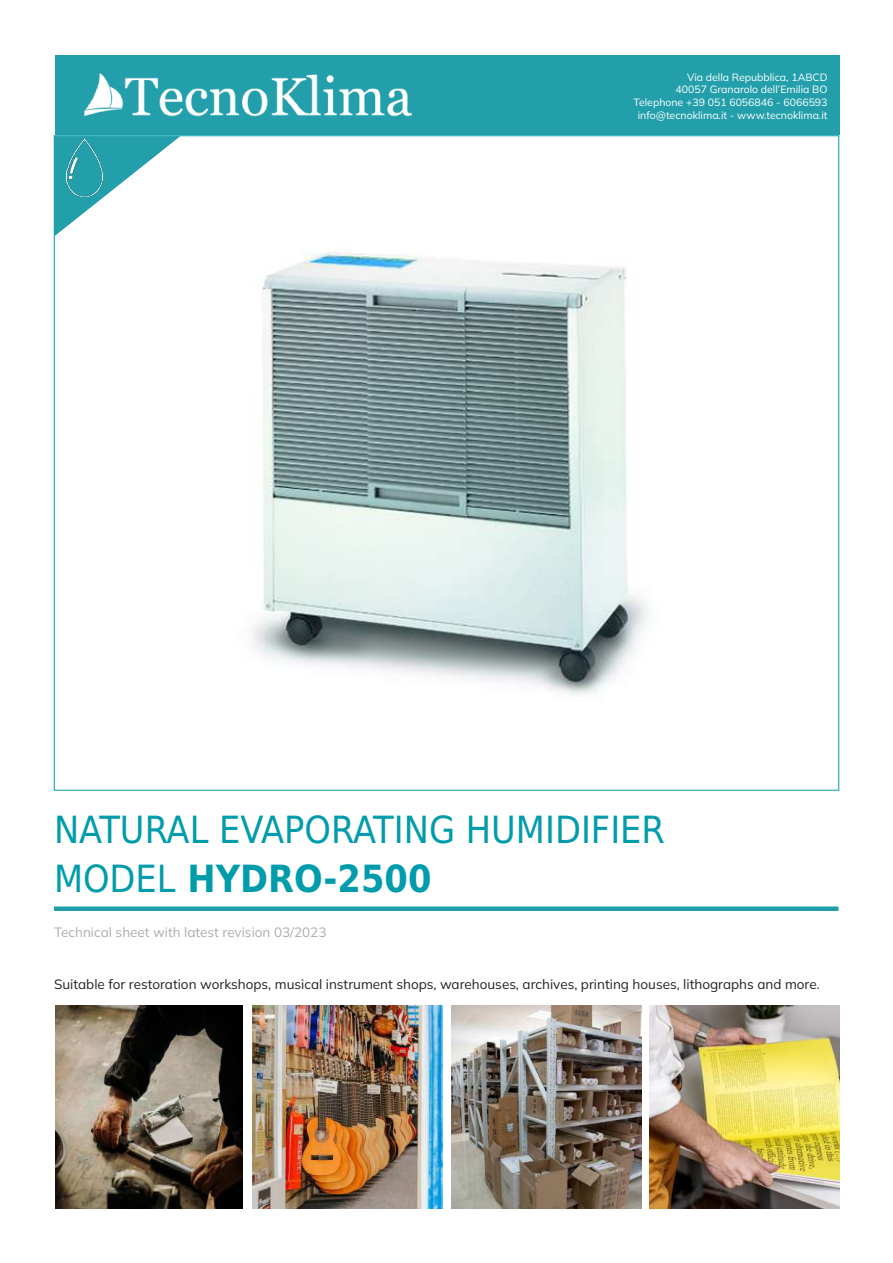
<style>
.page{position:relative;width:893px;height:1263px;background:#fff}
.page>*{position:absolute;margin:0;border:0;box-sizing:border-box;transform-origin:0 0}
.t1{font:37.5px/48.6px "DejaVu Sans Condensed";color:#019cac}
.t2{font:200 13.5px "Mulish";color:#231f20}
.t3{font:200 13.5px "Mulish";color:#acadb1}
.t4{font:200 10.5px/12.6px "Mulish";color:#fff;text-align:right}
.s1{font-weight:700}
</style>
<div class="page">
<div style="left:54px;top:906px;width:784px;height:5px;background:#229fab"></div>
<img style="left:56px;top:1006px;width:186px;height:203px">
<img style="left:253px;top:1006px;width:189px;height:203px">
<img style="left:451px;top:1006px;width:190px;height:203px">
<img style="left:650px;top:1006px;width:189px;height:203px">
<svg style="left:54px;top:136px;width:126px;height:101px"></svg>
<img style="left:67px;top:139px;width:36px;height:57px">
<img style="left:252px;top:252px;width:398px;height:442px">
<div style="left:55px;top:55px;width:784px;height:79px;background:#229fab"></div>
<img style="left:84px;top:73px;width:328px;height:44px">
<p class="t4" style="left:634px;top:71px;width:195px">Via della Repubblica, 1ABCD<br>40057 Granarolo dell’Emilia BO Telephone +39 051 6056846 - 6066593 info@tecnoklima.it - www.tecnoklima.it</p>
<h1 class="t1" style="left:54px;top:804px;width:612px">NATURAL EVAPORATING HUMIDIFIER<br>MODEL <span class="s1">HYDRO-2500</span></h1>
<p class="t3" style="left:54px;top:922px;width:274px">Technical sheet with latest revision 03/2023</p>
<p class="t2" style="left:54px;top:975px;width:767px">Suitable for restoration workshops, musical instrument shops, warehouses, archives, printing houses, lithographs and more.</p>
</div>
